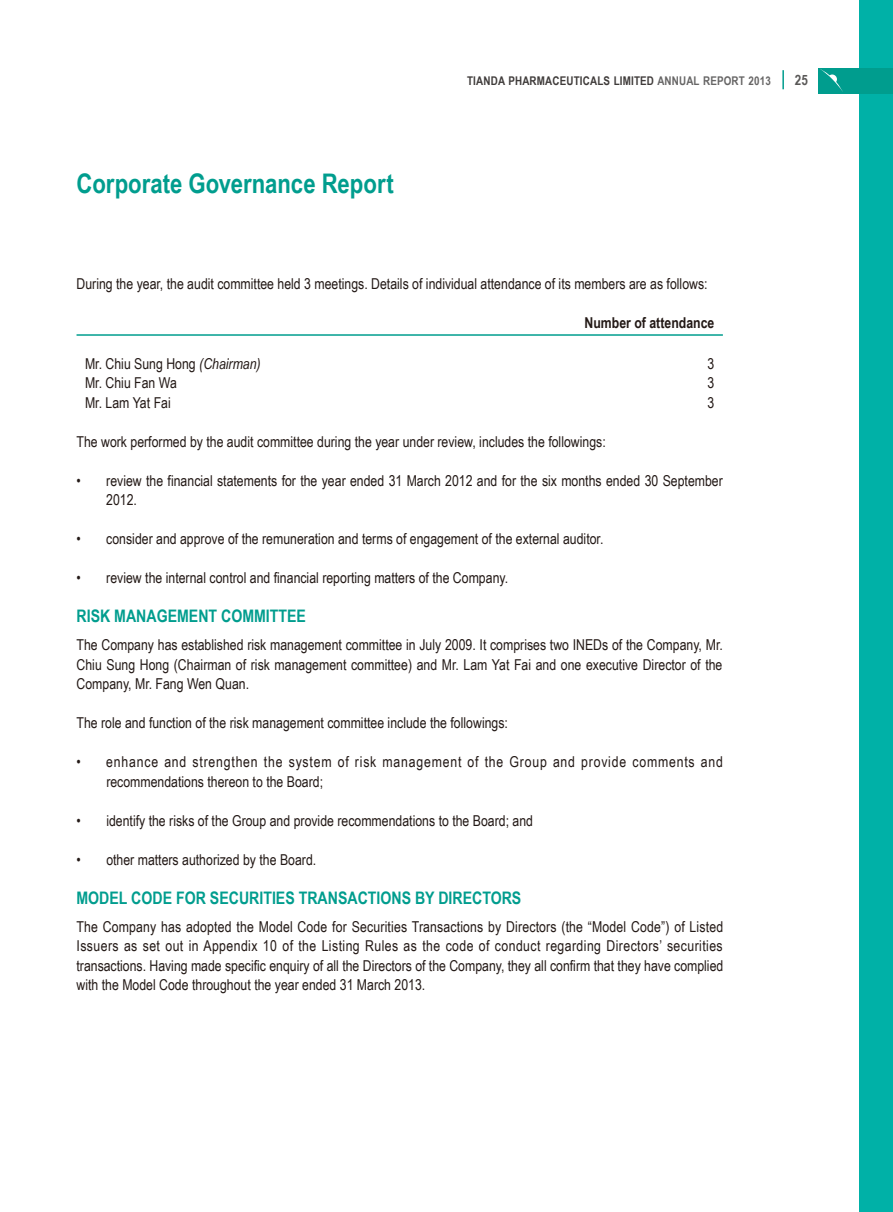
<style>
.page{position:relative;width:893px;height:1212px;background:#fff}
.page>*{position:absolute;margin:0;border:0;box-sizing:border-box;transform-origin:0 0}
.t1{font:700 27px "Arial Narrow";color:#009d8e}
.t2{font:700 17.25px "Arial Narrow";color:#009d8e}
.t3{font:15px/19.5px "Arial Narrow";color:#231916;text-align:justify}
.t4{font:15px/19.5px "Arial Narrow";letter-spacing:.05em;color:#231916}
.t5{font:700 15px "Arial Narrow";color:#231916}
.t6{font:700 14.25px "Arial Narrow";color:#595857}
.t7{font:700 12px "Arial Narrow";letter-spacing:.015em;color:#3f3b3a}
.s1{color:#666565}
.s2{font-style:italic}
</style>
<div class="page">
<div style="left:859px;top:0;width:34px;height:1212px;background:#00b1a7"></div>
<div style="left:819px;top:68px;width:74px;height:25px;background:#009d8e"></div>
<svg style="left:820px;top:69px;width:23px;height:23px"></svg>
<svg style="left:782px;top:70px;width:2px;height:19px"></svg>
<hr style="left:77px;top:334px;width:646px;height:2px;background:#009d8e">
<h1 class="t1" style="left:77px;top:163px;width:319px">Corporate Governance Report</h1>
<p class="t7" style="left:467px;top:72px;width:58px">TIANDA PHARMA</p>
<p class="t7" style="left:552px;top:72px;width:220px">CEUTICALS LIMITED <span class="s1">ANNUAL REPORT 2013</span></p>
<p class="t6" style="left:795px;top:69px;width:15px">25</p>
<p class="t3" style="left:77px;top:274px;width:633px">During the year, the audit committee held 3 meetings. Details of individual attendance of its members are as follows:</p>
<p class="t5" style="left:584px;top:312px;width:131px">Number of attendance</p>
<p class="t3" style="left:85px;top:353px;width:177px">Mr. Chiu Sung Hong <span class="s2">(Chairman)</span></p>
<p class="t3" style="left:707px;top:353px;width:8px">3</p>
<p class="t3" style="left:85px;top:373px;width:93px">Mr. Chiu Fan Wa</p>
<p class="t3" style="left:707px;top:373px;width:8px">3</p>
<p class="t3" style="left:85px;top:392px;width:87px">Mr. Lam Yat Fai</p>
<p class="t3" style="left:707px;top:392px;width:8px">3</p>
<p class="t3" style="left:77px;top:431px;width:531px">The work performed by the audit committee during the year under review, includes the followings:</p>
<p class="t3" style="left:106px;top:470px;width:618px;text-indent:-30px">• review the financial statements for the year ended 31 March 2012 and for the six months ended 30 September<br>2012.</p>
<p class="t3" style="left:77px;top:529px;width:528px">• consider and approve of the remuneration and terms of engagement of the external auditor.</p>
<p class="t3" style="left:77px;top:568px;width:433px">• review the internal control and financial reporting matters of the Company.</p>
<p class="t2" style="left:77px;top:603px;width:231px">RISK MANAGEMENT COMM ITTEE</p>
<p class="t3" style="left:77px;top:635px;width:648px">The Company has established risk management committee in July 2009. It comprises two INEDs of the Company, Mr.<br>Chiu Sung Hong (Chairman of risk management committee) and Mr. Lam Yat Fai and one executive Director of the Company, Mr. Fang Wen Quan.</p>
<p class="t3" style="left:77px;top:713px;width:433px">The role and function of the risk management committee include the followings:</p>
<p class="t4" style="left:106px;top:752px;width:618px;text-indent:-30px">• enhance and strengthen the system of risk management of the Group and provide comments and recommendations thereon to the Board;</p>
<p class="t3" style="left:77px;top:810px;width:458px">• identify the risks of the Group and provide recommendations to the Board; and</p>
<p class="t3" style="left:77px;top:849px;width:241px">• other matters authorized by the Board.</p>
<p class="t2" style="left:77px;top:885px;width:446px">MODEL CODE FOR SECURITIES TRANSACTIONS BY DIRECTORS</p>
<p class="t3" style="left:77px;top:916px;width:648px">The Company has adopted the Model Code for Securities Transactions by Directors (the “Model Code”) of Listed Issuers as set out in Appendix 10 of the Listing Rules as the code of conduct regarding Directors’ securities transactions. Having made specific enquiry of all the Directors of the Company, they all confirm that they have complied with the Model Code throughout the year ended 31 March 2013.</p>
</div>
